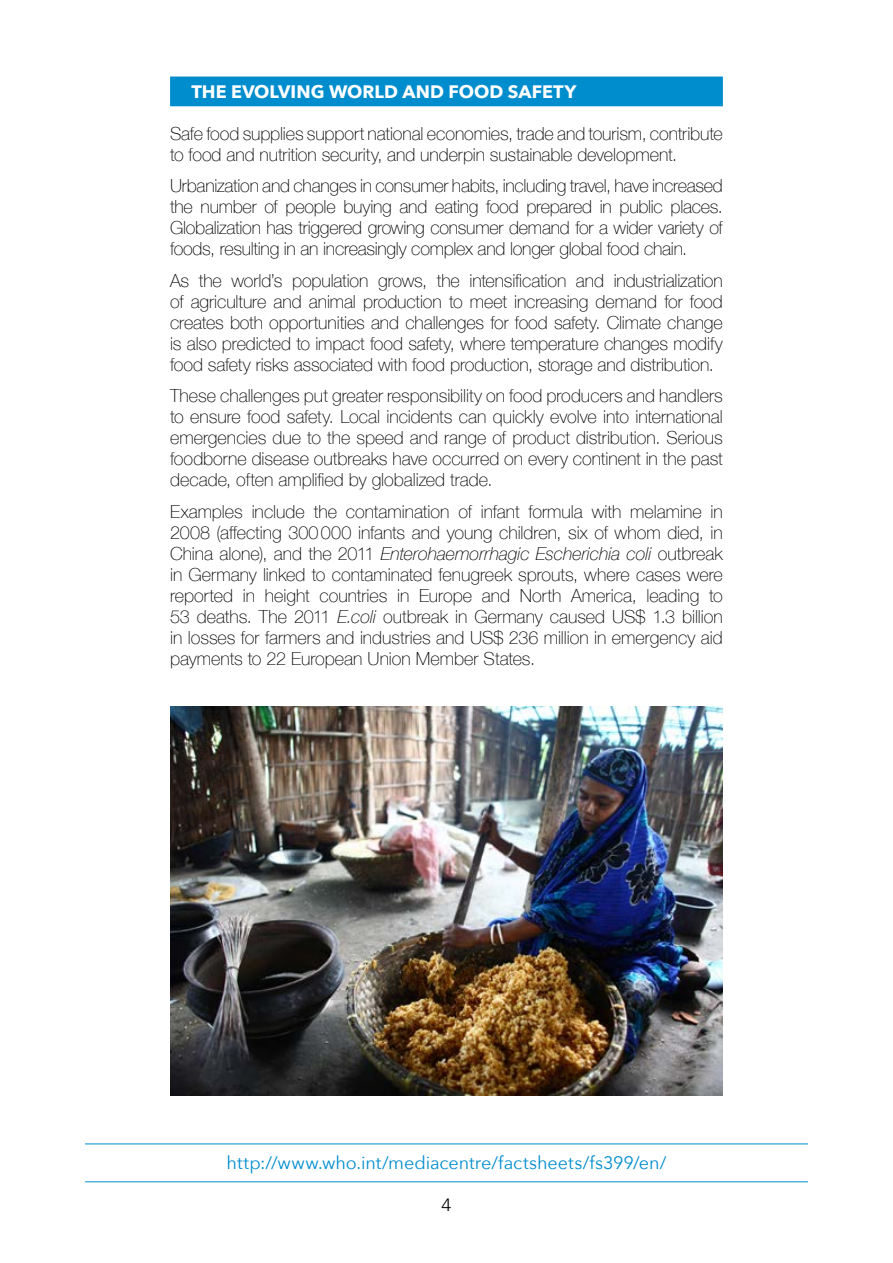
<style>
.page{position:relative;width:893px;height:1263px;background:#fff}
.page>*{position:absolute;margin:0;border:0;box-sizing:border-box;transform-origin:0 0}
.Texte_courant{font:100 18px/21px "Helvetica Neue";letter-spacing:-.005em;color:#000;text-align:justify}
.t1{font:18px "Avenir Next";color:#008dce}
.Titre_1{font:700 18px "Avenir Next";letter-spacing:.005em;color:#fff}
.t2{font:300 18px "Univers";color:#000}
.s1{font-style:italic}
</style>
<div class="page">
<hr style="left:85px;top:1181px;width:723px;height:1px;background:#008dce">
<hr style="left:85px;top:1143px;width:723px;height:1px;background:#008dce">
<div style="left:170px;top:77px;width:553px;height:29px;background:#008dce"></div>
<img style="left:170px;top:707px;width:553px;height:388px">
<p class="Titre_1" style="left:191px;top:76px;width:387px">THE EVOLVING WORLD AND FOOD SAFETY</p>
<p class="Texte_courant" style="left:170px;top:122px;width:554px">Safe food supplies support national economies, trade and tourism, contribute to food and nutrition security, and underpin sustainable development.</p>
<p class="Texte_courant" style="left:170px;top:175px;width:554px">Urbanization and changes in consumer habits, including travel, have increased the number of people buying and eating food prepared in public places.<br>Globalization has triggered growing consumer demand for a wider variety of foods, resulting in an increasingly complex and longer global food chain.</p>
<p class="Texte_courant" style="left:170px;top:269px;width:554px">As the world’s population grows, the intensification and industrialization of agriculture and animal production to meet increasing demand for food creates both opportunities and challenges for food safety. Climate change is also predicted to impact food safety, where temperature changes modify food safety risks associated with food production, storage and distribution.</p>
<p class="Texte_courant" style="left:170px;top:385px;width:554px">These challenges put greater responsibility on food producers and handlers to ensure food safety. Local incidents can quickly evolve into international emergencies due to the speed and range of product distribution. Serious foodborne disease outbreaks have occurred on every continent in the past decade, often amplified by globalized trade.</p>
<p class="Texte_courant" style="left:170px;top:500px;width:554px">Examples include the contamination of infant formula with melamine in 2008 (affecting 300000 infants and young children, six of whom died, in China alone), and the 2011 <span class="s1">Enterohaemorrhagic Escherichia coli</span> outbreak in Germany linked to contaminated fenugreek sprouts, where cases were reported in height countries in Europe and North America, leading to 53 deaths. The 2011 <span class="s1">E.coli</span> outbreak in Germany caused US$ 1.3 billion in losses for farmers and industries and US$ 236 million in emergency aid payments to 22 European Union Member States.</p>
<p class="t1" style="left:227px;top:1147px;width:441px">http://www.who.int/mediacentre/factsheets/fs399/en/</p>
<p class="t2" style="left:441px;top:1194px;width:12px">4</p>
</div>
